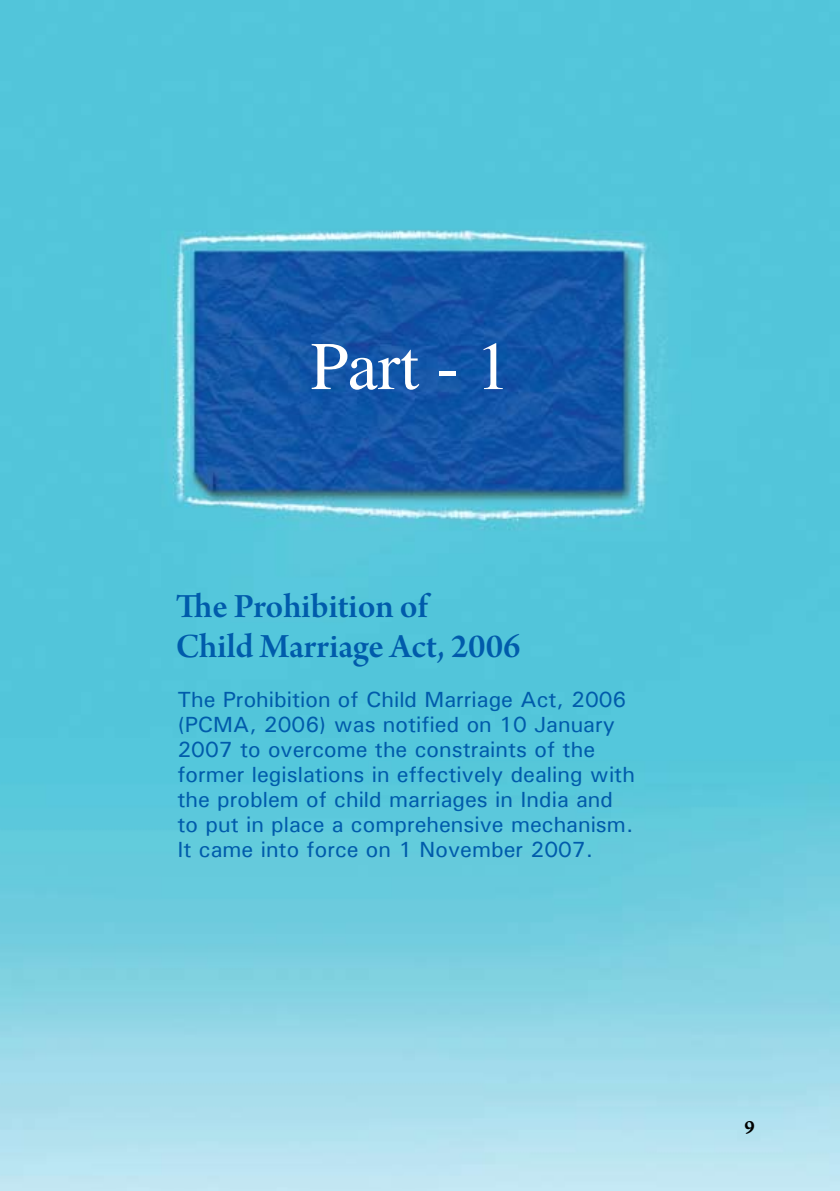
<style>
.page{position:relative;width:840px;height:1191px;background:#fff}
.page>*{position:absolute;margin:0;border:0;box-sizing:border-box;transform-origin:0 0}
.t1{font:68px "Times";color:#fff}
.t2{font:36px/40px "Arno Pro Smbd Subhead";color:#005bab}
.t3{font:500 22px/25px "Univers";color:#005bab}
.t4{font:20px "Arno Pro Smbd Caption";color:#000}
</style>
<div class="page">
<img style="left:0;top:0;width:839px;height:1191px">
<h1 class="t1" style="left:310px;top:328px;width:201px">Part - 1</h1>
<h2 class="t2" style="left:176px;top:588px;width:346px">The Prohibition of<br>Child Marriage Act, 2006</h2>
<p class="t3" style="left:177px;top:687px;width:459px">The Prohibition of Child Marriage Act, 2006 (PCMA, 2006) was notified on 10 January 2007 to overcome the constraints of the former legislations in effectively dealing with the problem of child marriages in India and to put in place a comprehensive mechanism.<br>It came into force on 1 November 2007.</p>
<p class="t4" style="left:744px;top:1114px;width:12px">9</p>
</div>
